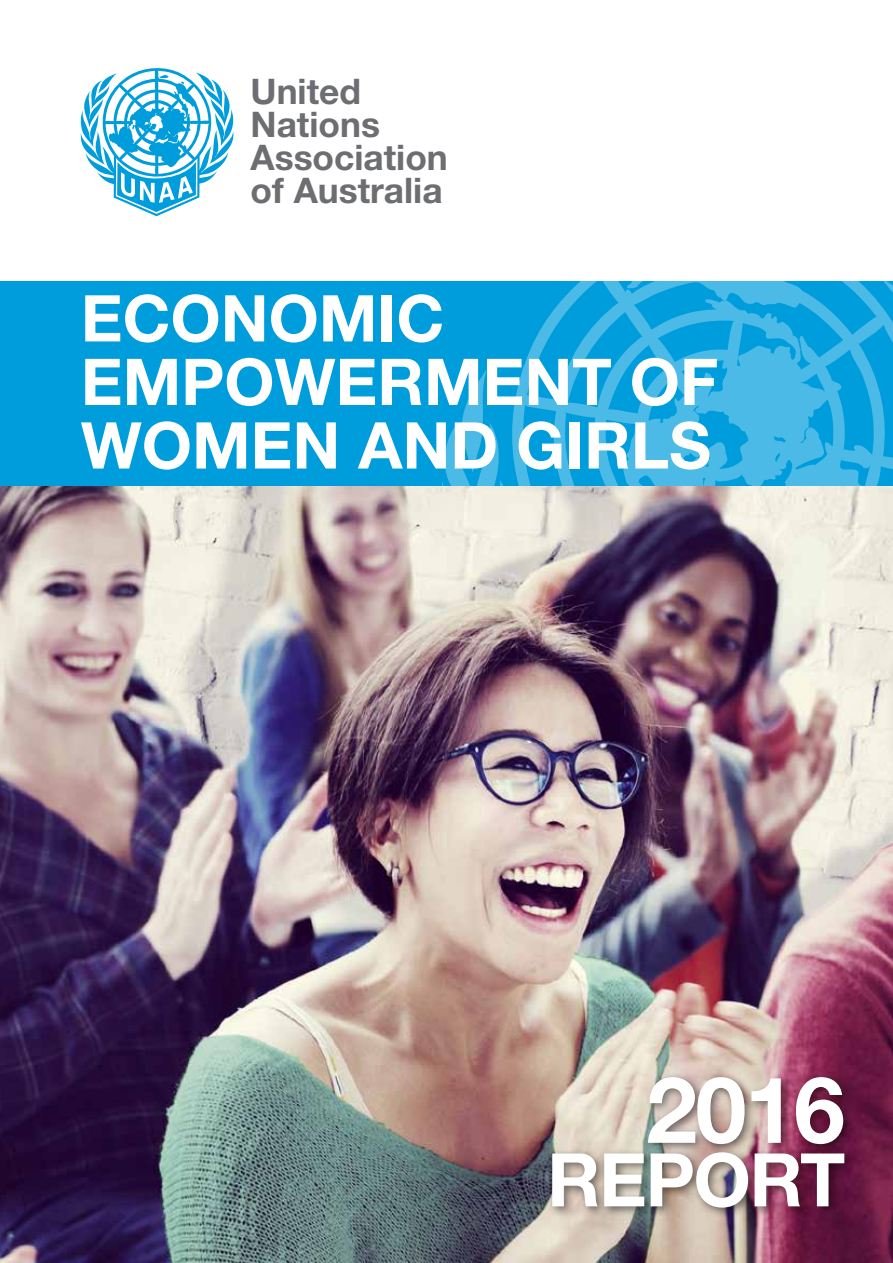
<style>
.page{position:relative;width:893px;height:1263px;background:#fff}
.page>*{position:absolute;margin:0;border:0;box-sizing:border-box;transform-origin:0 0}
.t1{font:700 91.95px "Helvetica Neue";color:#fff}
.t2{font:700 73.95px "Helvetica Neue";letter-spacing:-.02em;color:#fff}
.t3{font:700 64.65px/63.6px "Helvetica Neue";color:#fff}
.t4{font:700 35.25px/32.8px "Helvetica Neue";color:#6d6e71}
</style>
<div class="page">
<div style="left:0;top:281px;width:892px;height:205px;background:#009ddc"></div>
<svg style="left:442px;top:281px;width:450px;height:205px"></svg>
<svg style="left:657px;top:445px;width:235px;height:41px;fill:#4cbae6"></svg>
<svg style="left:682px;top:471px;width:210px;height:15px;fill:#4cbae6"></svg>
<svg style="left:80px;top:68px;width:154px;height:148px"></svg>
<img style="left:0;top:486px;width:892px;height:777px">
<div style="left:547px;top:1147px;width:308px;height:72px;background:#000;opacity:.5"></div>
<div style="left:643px;top:1072px;width:211px;height:83px;background:#000;opacity:.5"></div>
<p class="t4" style="left:251px;top:74px;width:199px">United<br>Nations<br>Association of Australia</p>
<h3 class="t3" style="left:81px;top:285px;width:639px">ECONOMIC<br>EMPOWERMENT OF<br>WOMEN AND GIRLS</h3>
<h1 class="t1" style="left:646px;top:1053px;width:201px">2016</h1>
<h2 class="t2" style="left:547px;top:1134px;width:300px">REPORT</h2>
</div>
